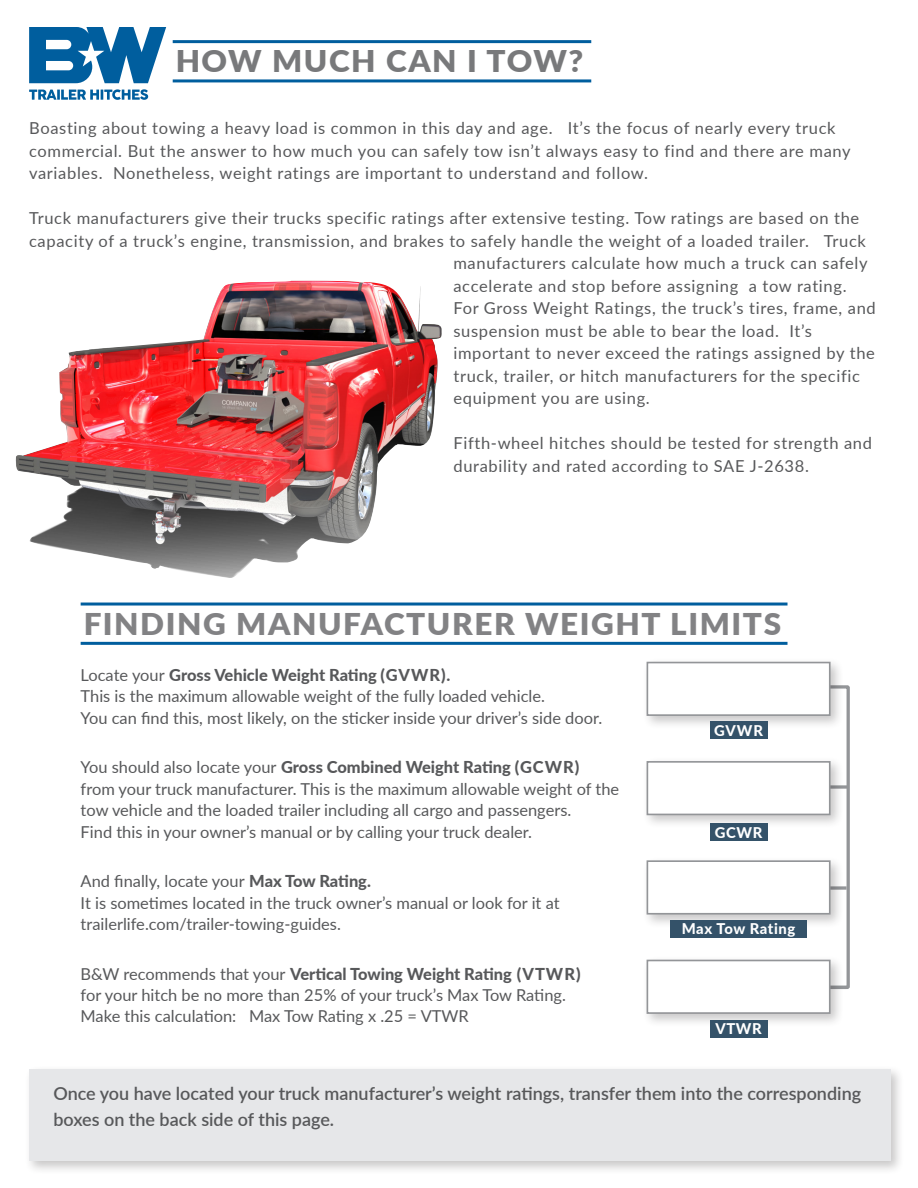
<style>
.page{position:relative;width:918px;height:1188px;background:#fff}
.page>*{position:absolute;margin:0;border:0;box-sizing:border-box;transform-origin:0 0}
.t1{font:900 30px "Lato";letter-spacing:.05em;color:#636366;scale:1.05 1}
.t2{font:900 30px "Lato";letter-spacing:.05em;color:#57585a;scale:1.05 1}
.t3{font:600 18px/25.7px "Lato";color:#57585a}
.t4{font:16.5px/22.5px "Lato";letter-spacing:.04em;color:#57585a}
.t5{font:16.5px/21.3px "Lato";color:#57585a}
.t6{font:800 14.85px "Lato";letter-spacing:.04em;color:#fff}
.s1{font-weight:800}
</style>
<div class="page">
<svg style="left:805px;top:685px;width:45px;height:304px"></svg>
<svg style="left:845px;top:785px;width:3px;height:4px"></svg>
<hr style="left:816px;top:986px;width:31px;height:3px;background:#939598">
<div style="left:642px;top:657px;width:203px;height:73px;background:#231f20;opacity:.25"></div>
<div style="left:647px;top:662px;width:184px;height:54px;background:#fff;border:2px solid #939598"></div>
<div style="left:25px;top:1065px;width:880px;height:110px;background:#231f20;opacity:.25"></div>
<div style="left:29px;top:1069px;width:862px;height:92px;background:#e6e7e9"></div>
<div style="left:642px;top:757px;width:203px;height:72px;background:#231f20;opacity:.25"></div>
<div style="left:647px;top:761px;width:184px;height:54px;background:#fff;border:2px solid #939598"></div>
<div style="left:642px;top:856px;width:203px;height:72px;background:#231f20;opacity:.25"></div>
<div style="left:647px;top:860px;width:184px;height:55px;background:#fff;border:2px solid #939598"></div>
<div style="left:642px;top:955px;width:203px;height:73px;background:#231f20;opacity:.25"></div>
<div style="left:647px;top:960px;width:184px;height:54px;background:#fff;border:2px solid #939598"></div>
<div style="left:710px;top:1020px;width:58px;height:18px;background:#345269"></div>
<div style="left:670px;top:920px;width:137px;height:17px;background:#345269"></div>
<div style="left:710px;top:824px;width:58px;height:17px;background:#345269"></div>
<div style="left:710px;top:721px;width:58px;height:17px;background:#345269"></div>
<img style="left:15px;top:280px;width:427px;height:298px">
<hr style="left:81px;top:603px;width:707px;height:3px;background:#005e9e">
<hr style="left:81px;top:642px;width:707px;height:3px;background:#005e9e">
<svg style="left:29px;top:89px;width:119px;height:11px"></svg>
<svg style="left:29px;top:27px;width:137px;height:56px"></svg>
<hr style="left:173px;top:40px;width:418px;height:3px;background:#005e9e">
<hr style="left:173px;top:79px;width:418px;height:3px;background:#005e9e">
<h1 class="t2" style="left:175px;top:39px;width:390px">HOW MUCH CAN I TOW?</h1>
<p class="t4" style="left:29px;top:116px;width:808px">Boasting about towing a heavy load is common in this day and age. It’s the focus of nearly every truck</p>
<p class="t4" style="left:29px;top:139px;width:823px">commercial. But the answer to how much you can safely tow isn’t always easy to find and there are many variables. Nonetheless, weight ratings are important to understand and follow.</p>
<p class="t4" style="left:29px;top:206px;width:832px">Truck manufacturers give their trucks specific ratings after extensive testing. Tow ratings are based on the</p>
<p class="t4" style="left:29px;top:229px;width:838px">capacity of a truck’s engine, transmission, and brakes to safely handle the weight of a loaded trailer. Truck</p>
<p class="t4" style="left:453px;top:251px;width:416px">manufacturers calculate how much a truck can safely</p>
<p class="t4" style="left:453px;top:274px;width:395px">accelerate and stop before assigning a tow rating.</p>
<p class="t4" style="left:453px;top:296px;width:424px">For Gross Weight Ratings, the truck’s tires, frame, and</p>
<p class="t4" style="left:453px;top:319px;width:360px">suspension must be able to bear the load. It’s</p>
<p class="t4" style="left:453px;top:341px;width:423px">important to never exceed the ratings assigned by the truck, trailer, or hitch manufacturers for the specific equipment you are using.</p>
<p class="t4" style="left:453px;top:431px;width:420px">Fifth-wheel hitches should be tested for strength and durability and rated according to SAE J-2638.</p>
<h1 class="t1" style="left:83px;top:601px;width:666px">FINDING MANUFACTURER WEIGHT LIMITS</h1>
<p class="t5" style="left:81px;top:664px;width:523px">Locate your <span class="s1">Gross Vehicle Weight Rating (GVWR).<br></span>This is the maximum allowable weight of the fully loaded vehicle.<br>You can find this, most likely, on the sticker inside your driver’s side door.</p>
<p class="t5" style="left:81px;top:756px;width:540px">You should also locate your <span class="s1">Gross Combined Weight Rating (GCWR)<br></span>from your truck manufacturer. This is the maximum allowable weight of the tow vehicle and the loaded trailer including all cargo and passengers.<br>Find this in your owner’s manual or by calling your truck dealer.</p>
<p class="t5" style="left:81px;top:870px;width:481px">And finally, locate your <span class="s1">Max Tow Rating.<br></span>It is sometimes located in the truck owner’s manual or look for it at trailerlife.com/trailer-towing-guides.</p>
<p class="t5" style="left:81px;top:962px;width:501px">B&amp;W recommends that your <span class="s1">Vertical Towing Weight Rating (VTWR) </span>for your hitch be no more than 25% of your truck’s Max Tow Rating.<br>Make this calculation: Max Tow Rating x .25 = VTWR</p>
<p class="t6" style="left:714px;top:719px;width:50px">GVWR</p>
<p class="t6" style="left:715px;top:822px;width:49px">GCWR</p>
<p class="t6" style="left:682px;top:917px;width:115px">Max Tow Rating</p>
<p class="t6" style="left:715px;top:1018px;width:48px">VTWR</p>
<p class="t3" style="left:53px;top:1080px;width:809px">Once you have located your truck manufacturer’s weight ratings, transfer them into the corresponding boxes on the back side of this page.</p>
</div>
